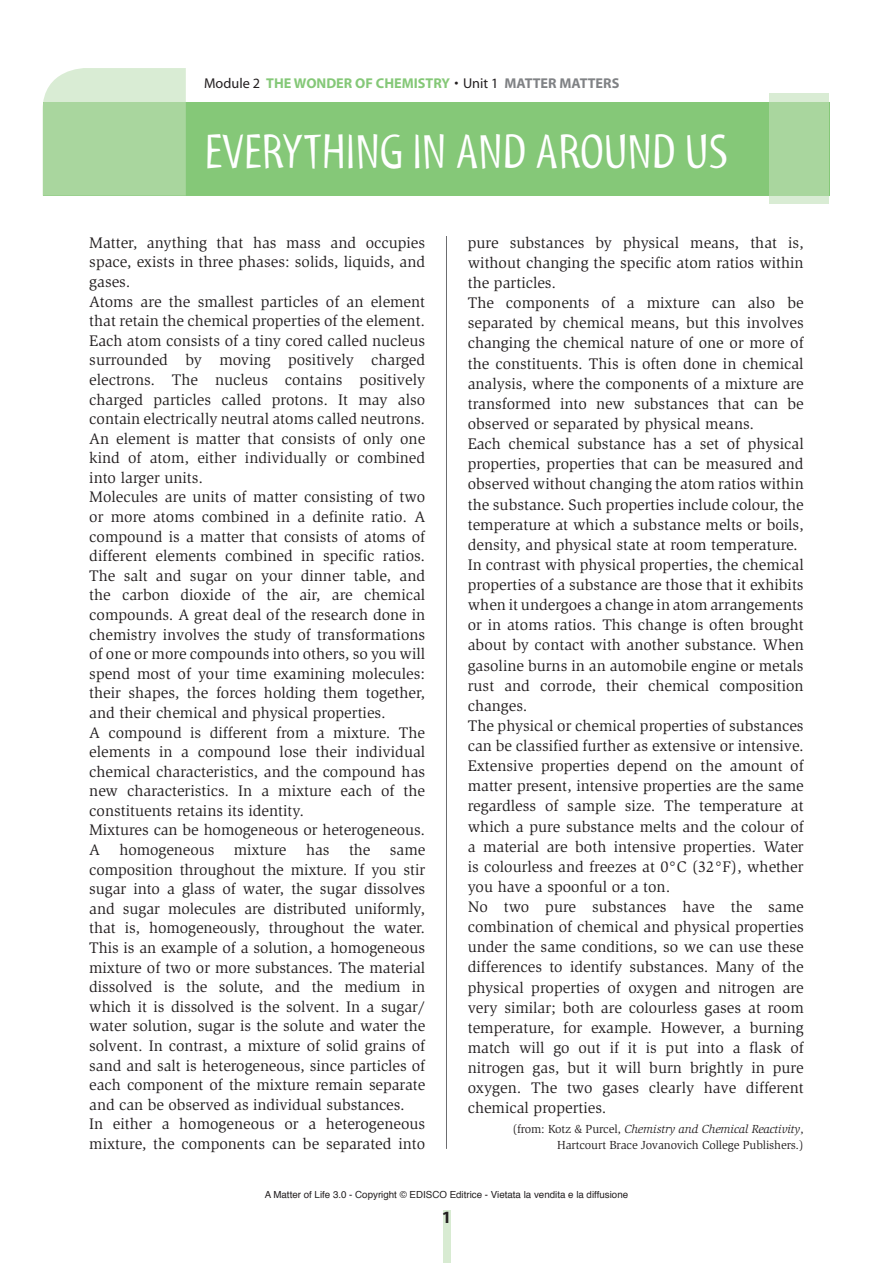
<style>
.page{position:relative;width:893px;height:1263px;background:#fff}
.page>*{position:absolute;margin:0;border:0;box-sizing:border-box;transform-origin:0 0}
.Titolo_unità{font:49.5px "Myriad Tilt";color:#fff}
.t1{font:700 17.25px "Myriad";color:#231f20}
._08_Testo_graziato{font:15.75px/19.6px "Slimbach";color:#231f20;text-align:justify}
.t2{font:700 14.25px "Myriad";color:#85c878}
._09_citazioneBrano{font:12px/15.6px "Slimbach";letter-spacing:-.01em;color:#231f20;text-align:right}
.t3{font:9.75px "Helvetica";color:#231f20}
.s1{font-weight:400;color:#231f20}
.s2{color:#808285}
.s3{font-style:italic}
</style>
<div class="page">
<div style="left:443px;top:1210px;width:7px;height:53px;background:#d8ebd2"></div>
<div style="left:43px;top:102px;width:786px;height:94px;background:#85c878"></div>
<svg style="left:770px;top:93px;width:59px;height:111px;background:#b0d9a6"></svg>
<svg style="left:43px;top:68px;width:143px;height:128px;background:#b6dcad"></svg>
<hr style="left:446px;top:236px;width:1px;height:913px;background:#6c6d70">
<p class="t2" style="left:204px;top:76px;width:417px"><span class="s1">Module 2</span> THE WONDER OF CHEMISTRY <span class="s1">• Unit 1</span> <span class="s2">MATTER MATTERS</span></p>
<p class="Titolo_unità" style="left:204px;top:125px;width:525px">EVERYTHING IN AND AROUND US</p>
<p class="_08_Testo_graziato" style="left:89px;top:233px;width:337px">Matter, anything that has mass and occupies space, exists in three phases: solids, liquids, and gases.</p>
<p class="_08_Testo_graziato" style="left:89px;top:292px;width:337px">Atoms are the smallest particles of an element that retain the chemical properties of the element.<br>Each atom consists of a tiny cored called nucleus surrounded by moving positively charged electrons. The nucleus contains positively charged particles called protons. It may also contain electrically neutral atoms called neutrons.</p>
<p class="_08_Testo_graziato" style="left:89px;top:429px;width:337px">An element is matter that consists of only one kind of atom, either individually or combined into larger units.</p>
<p class="_08_Testo_graziato" style="left:89px;top:487px;width:337px">Molecules are units of matter consisting of two or more atoms combined in a definite ratio. A compound is a matter that consists of atoms of different elements combined in specific ratios.<br>The salt and sugar on your dinner table, and the carbon dioxide of the air, are chemical compounds. A great deal of the research done in chemistry involves the study of transformations of one or more compounds into others, so you will spend most of your time examining molecules: their shapes, the forces holding them together, and their chemical and physical properties.</p>
<p class="_08_Testo_graziato" style="left:89px;top:722px;width:337px">A compound is different from a mixture. The elements in a compound lose their individual chemical characteristics, and the compound has new characteristics. In a mixture each of the constituents retains its identity.</p>
<p class="_08_Testo_graziato" style="left:89px;top:820px;width:337px">Mixtures can be homogeneous or heterogeneous.<br>A homogeneous mixture has the same composition throughout the mixture. If you stir sugar into a glass of water, the sugar dissolves and sugar molecules are distributed uniformly, that is, homogeneously, throughout the water.<br>This is an example of a solution, a homogeneous mixture of two or more substances. The material dissolved is the solute, and the medium in which it is dissolved is the solvent. In a sugar/ water solution, sugar is the solute and water the solvent. In contrast, a mixture of solid grains of sand and salt is heterogeneous, since particles of each component of the mixture remain separate and can be observed as individual substances.</p>
<p class="_08_Testo_graziato" style="left:89px;top:1114px;width:337px">In either a homogeneous or a heterogeneous mixture, the components can be separated into</p>
<p class="_08_Testo_graziato" style="left:468px;top:233px;width:337px;line-height:20.1px">pure substances by physical means, that is, without changing the specific atom ratios within the particles.</p>
<p class="_08_Testo_graziato" style="left:468px;top:293px;width:337px;line-height:20.1px">The components of a mixture can also be separated by chemical means, but this involves changing the chemical nature of one or more of the constituents. This is often done in chemical analysis, where the components of a mixture are transformed into new substances that can be observed or separated by physical means.</p>
<p class="_08_Testo_graziato" style="left:468px;top:434px;width:337px;line-height:20.1px">Each chemical substance has a set of physical properties, properties that can be measured and observed without changing the atom ratios within the substance. Such properties include colour, the temperature at which a substance melts or boils, density, and physical state at room temperature.</p>
<p class="_08_Testo_graziato" style="left:468px;top:555px;width:337px;line-height:20.1px">In contrast with physical properties, the chemical properties of a substance are those that it exhibits when it undergoes a change in atom arrangements or in atoms ratios. This change is often brought about by contact with another substance. When gasoline burns in an automobile engine or metals rust and corrode, their chemical composition changes.</p>
<p class="_08_Testo_graziato" style="left:468px;top:716px;width:337px;line-height:20.1px">The physical or chemical properties of substances can be classified further as extensive or intensive.<br>Extensive properties depend on the amount of matter present, intensive properties are the same regardless of sample size. The temperature at which a pure substance melts and the colour of a material are both intensive properties. Water is colourless and freezes at 0°C (32°F), whether you have a spoonful or a ton.</p>
<p class="_08_Testo_graziato" style="left:468px;top:897px;width:337px;line-height:20.1px">No two pure substances have the same combination of chemical and physical properties under the same conditions, so we can use these differences to identify substances. Many of the physical properties of oxygen and nitrogen are very similar; both are colourless gases at room temperature, for example. However, a burning match will go out if it is put into a flask of nitrogen gas, but it will burn brightly in pure oxygen. The two gases clearly have different chemical properties.</p>
<p class="_09_citazioneBrano" style="left:512px;top:1121px;width:293px">(from: Kotz &amp; Purcel, <span class="s3">Chemistry and Chemical Reactivity</span>,<br>Hartcourt Brace Jovanovich College Publishers.)</p>
<p class="t3" style="left:265px;top:1187px;width:365px">A Matter of Life 3.0 - Copyright © EDISCO Editrice - Vietata la vendita e la diffusione</p>
<p class="t1" style="left:442px;top:1208px;width:11px">1</p>
</div>
